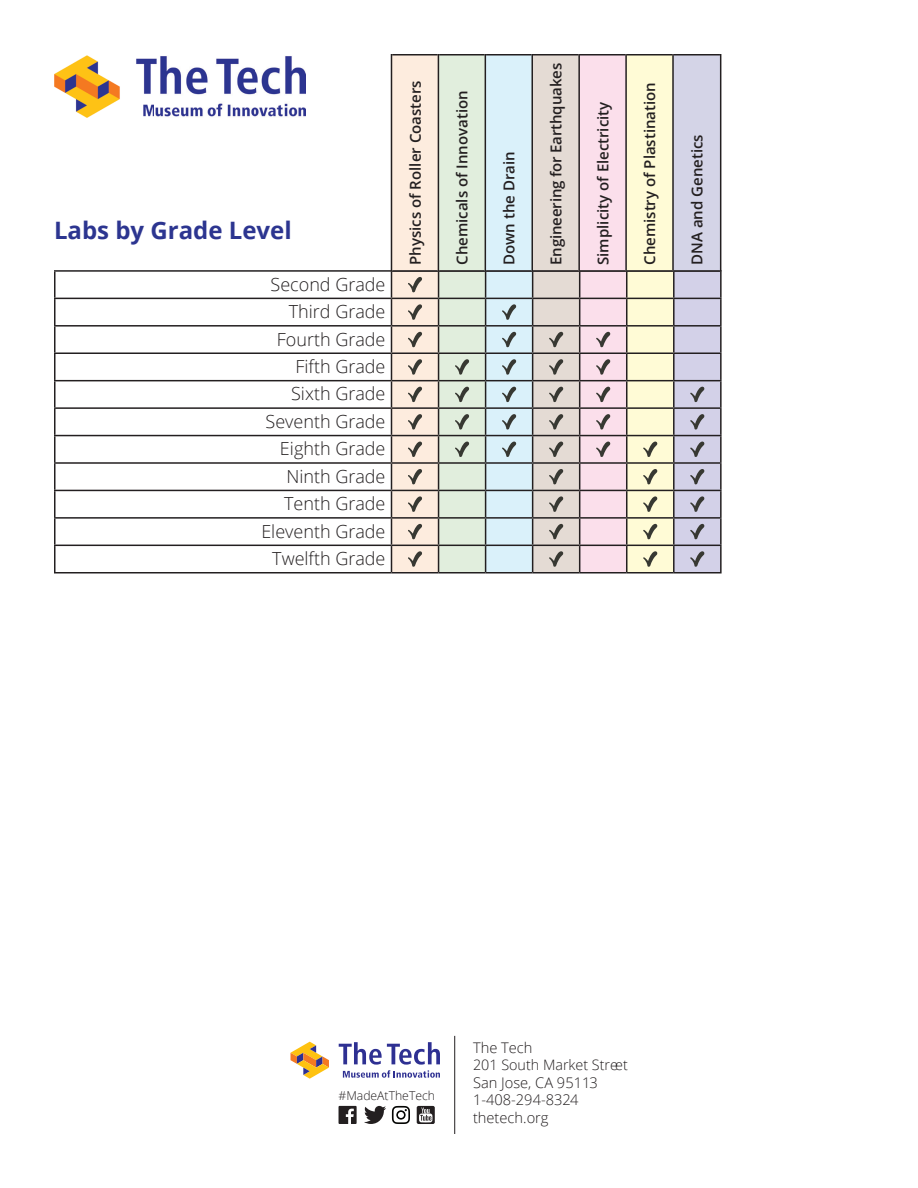
<style>
.page{position:relative;width:918px;height:1188px;background:#fff}
.page>*{position:absolute;margin:0;border:0;box-sizing:border-box;transform-origin:0 0}
.t1{font:700 24px "Open Sans";color:#2c3590}
.t2{font:300 18px/27.5px "Open Sans";color:#231f20;text-align:right}
.t3{font:600 15px "Open Sans";color:#231f20}
.t4{font:300 14.7px/17.5px "Open Sans";color:#231f20}
.t5{font:300 14.4px "Open Sans";color:#231f20}
.t6{font:300 12.15px "Open Sans";color:#231f20}
</style>
<div class="page">
<hr style="left:54px;top:270px;width:338px;height:2px;background:#231f20">
<hr style="left:54px;top:272px;width:2px;height:26px;background:#231f20">
<hr style="left:674px;top:270px;width:48px;height:2px;background:#231f20">
<hr style="left:720px;top:272px;width:2px;height:26px;background:#231f20">
<hr style="left:54px;top:298px;width:338px;height:1px;background:#231f20">
<hr style="left:54px;top:299px;width:2px;height:26px;background:#231f20">
<hr style="left:674px;top:298px;width:48px;height:1px;background:#231f20">
<hr style="left:720px;top:299px;width:2px;height:26px;background:#231f20">
<hr style="left:54px;top:325px;width:338px;height:2px;background:#231f20">
<hr style="left:54px;top:327px;width:2px;height:25px;background:#231f20">
<hr style="left:674px;top:325px;width:48px;height:2px;background:#231f20">
<hr style="left:720px;top:327px;width:2px;height:25px;background:#231f20">
<hr style="left:54px;top:352px;width:338px;height:2px;background:#231f20">
<hr style="left:54px;top:354px;width:2px;height:26px;background:#231f20">
<hr style="left:674px;top:352px;width:48px;height:2px;background:#231f20">
<hr style="left:720px;top:354px;width:2px;height:26px;background:#231f20">
<hr style="left:54px;top:380px;width:338px;height:1px;background:#231f20">
<hr style="left:54px;top:381px;width:2px;height:26px;background:#231f20">
<hr style="left:674px;top:380px;width:48px;height:1px;background:#231f20">
<hr style="left:720px;top:381px;width:2px;height:26px;background:#231f20">
<hr style="left:54px;top:407px;width:338px;height:2px;background:#231f20">
<hr style="left:54px;top:409px;width:2px;height:26px;background:#231f20">
<hr style="left:674px;top:407px;width:48px;height:2px;background:#231f20">
<hr style="left:720px;top:409px;width:2px;height:26px;background:#231f20">
<hr style="left:54px;top:435px;width:338px;height:1px;background:#231f20">
<hr style="left:54px;top:436px;width:2px;height:26px;background:#231f20">
<hr style="left:674px;top:435px;width:48px;height:1px;background:#231f20">
<hr style="left:720px;top:436px;width:2px;height:26px;background:#231f20">
<hr style="left:54px;top:462px;width:338px;height:2px;background:#231f20">
<hr style="left:54px;top:464px;width:2px;height:26px;background:#231f20">
<hr style="left:674px;top:462px;width:48px;height:2px;background:#231f20">
<hr style="left:720px;top:464px;width:2px;height:26px;background:#231f20">
<hr style="left:54px;top:490px;width:338px;height:1px;background:#231f20">
<hr style="left:54px;top:491px;width:2px;height:26px;background:#231f20">
<hr style="left:674px;top:490px;width:48px;height:1px;background:#231f20">
<hr style="left:720px;top:491px;width:2px;height:26px;background:#231f20">
<hr style="left:54px;top:517px;width:338px;height:2px;background:#231f20">
<hr style="left:54px;top:519px;width:2px;height:26px;background:#231f20">
<hr style="left:674px;top:517px;width:48px;height:2px;background:#231f20">
<hr style="left:720px;top:519px;width:2px;height:26px;background:#231f20">
<hr style="left:54px;top:545px;width:338px;height:1px;background:#231f20">
<hr style="left:54px;top:546px;width:2px;height:26px;background:#231f20">
<hr style="left:674px;top:545px;width:48px;height:1px;background:#231f20">
<hr style="left:720px;top:546px;width:2px;height:26px;background:#231f20">
<hr style="left:54px;top:572px;width:338px;height:2px;background:#231f20">
<hr style="left:392px;top:572px;width:47px;height:2px;background:#231f20">
<hr style="left:439px;top:572px;width:47px;height:2px;background:#231f20">
<hr style="left:486px;top:572px;width:47px;height:2px;background:#231f20">
<hr style="left:533px;top:572px;width:47px;height:2px;background:#231f20">
<hr style="left:580px;top:572px;width:47px;height:2px;background:#231f20">
<hr style="left:627px;top:572px;width:47px;height:2px;background:#231f20">
<hr style="left:674px;top:572px;width:48px;height:2px;background:#231f20">
<svg style="left:391px;top:272px;width:330px;height:301px"></svg>
<img style="left:55px;top:55px;width:250px;height:62px">
<div style="left:391px;top:55px;width:47px;height:216px;background:#fdecde"></div>
<div style="left:438px;top:55px;width:47px;height:216px;background:#e1eedd"></div>
<div style="left:485px;top:55px;width:47px;height:216px;background:#daf1fa"></div>
<div style="left:532px;top:55px;width:47px;height:216px;background:#e4dbd4"></div>
<div style="left:579px;top:55px;width:47px;height:216px;background:#fbdfeb"></div>
<div style="left:626px;top:55px;width:47px;height:216px;background:#fffbd6"></div>
<div style="left:673px;top:55px;width:48px;height:216px;background:#d4d4e7"></div>
<hr style="left:391px;top:54px;width:1px;height:218px;background:#231f20">
<hr style="left:392px;top:270px;width:46px;height:2px;background:#231f20">
<hr style="left:392px;top:54px;width:46px;height:2px;background:#231f20">
<hr style="left:438px;top:54px;width:1px;height:218px;background:#231f20">
<hr style="left:439px;top:270px;width:46px;height:2px;background:#231f20">
<hr style="left:439px;top:54px;width:46px;height:2px;background:#231f20">
<hr style="left:485px;top:54px;width:1px;height:218px;background:#231f20">
<hr style="left:486px;top:270px;width:46px;height:2px;background:#231f20">
<hr style="left:486px;top:54px;width:46px;height:2px;background:#231f20">
<hr style="left:532px;top:54px;width:1px;height:218px;background:#231f20">
<hr style="left:533px;top:270px;width:45px;height:2px;background:#231f20">
<hr style="left:533px;top:54px;width:45px;height:2px;background:#231f20">
<hr style="left:578px;top:54px;width:2px;height:218px;background:#231f20">
<hr style="left:580px;top:270px;width:45px;height:2px;background:#231f20">
<hr style="left:580px;top:54px;width:45px;height:2px;background:#231f20">
<hr style="left:625px;top:54px;width:2px;height:218px;background:#231f20">
<hr style="left:627px;top:270px;width:45px;height:2px;background:#231f20">
<hr style="left:627px;top:54px;width:45px;height:2px;background:#231f20">
<hr style="left:672px;top:54px;width:2px;height:218px;background:#231f20">
<hr style="left:674px;top:270px;width:46px;height:2px;background:#231f20">
<hr style="left:674px;top:54px;width:46px;height:2px;background:#231f20">
<hr style="left:720px;top:54px;width:1px;height:218px;background:#231f20">
<svg style="left:339px;top:1106px;width:18px;height:18px"></svg>
<svg style="left:364px;top:1106px;width:22px;height:18px"></svg>
<svg style="left:417px;top:1106px;width:18px;height:18px"></svg>
<svg style="left:392px;top:1106px;width:18px;height:18px"></svg>
<hr style="left:454px;top:1036px;width:1px;height:98px;background:#231f20">
<svg style="left:291px;top:1042px;width:38px;height:37px"></svg>
<svg style="left:339px;top:1042px;width:101px;height:36px"></svg>
<h1 class="t1" style="left:54px;top:213px;width:239px">Labs by Grade Level</h1>
<p class="t2" style="left:261px;top:270px;width:126px">Second Grade<br>Third Grade<br>Fourth Grade<br>Fifth Grade<br>Sixth Grade<br>Seventh Grade<br>Eighth Grade<br>Ninth Grade<br>Tenth Grade<br>Eleventh Grade<br>Twelfth Grade</p>
<p class="t3" style="left:405px;top:265px;width:186px;rotate:-90deg">Physics of Roller Coasters</p>
<p class="t3" style="left:452px;top:265px;width:176px;rotate:-90deg">Chemicals of Innovation</p>
<p class="t3" style="left:499px;top:265px;width:115px;rotate:-90deg">Down the Drain</p>
<p class="t3" style="left:546px;top:265px;width:203px;rotate:-90deg">Engineering for Earthquakes</p>
<p class="t3" style="left:593px;top:265px;width:165px;rotate:-90deg">Simplicity of Electricity</p>
<p class="t3" style="left:640px;top:265px;width:184px;rotate:-90deg">Chemistry of Plastination</p>
<p class="t3" style="left:687px;top:265px;width:132px;rotate:-90deg">DNA and Genetics</p>
<p class="t6" style="left:339px;top:1088px;width:98px">#MadeAtTheTech</p>
<p class="t4" style="left:473px;top:1038px;width:61px">The Tech</p>
<p class="t5" style="left:473px;top:1055px;width:156px">201 South Market Street</p>
<p class="t4" style="left:473px;top:1073px;width:126px">San Jose, CA 95113<br>1-408-294-8324 thetech.org</p>
</div>
